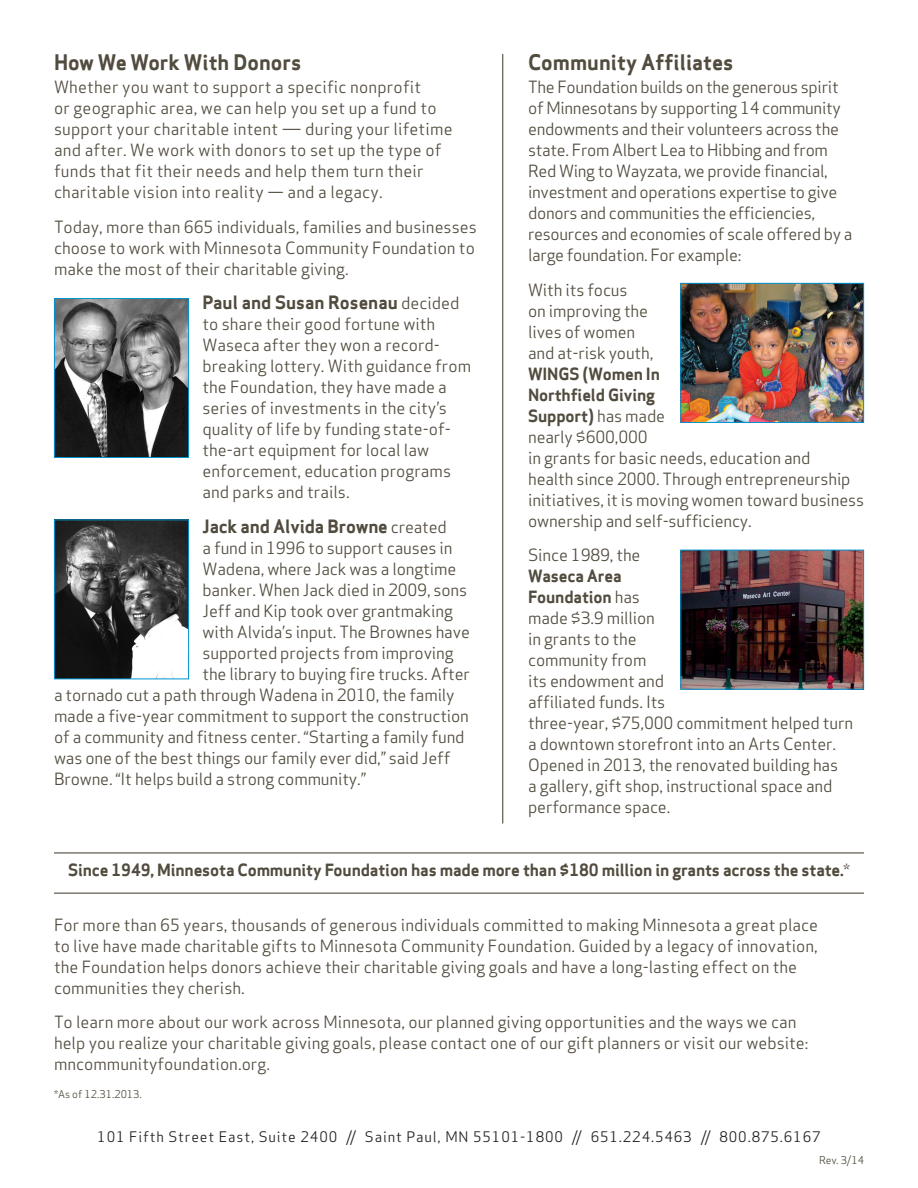
<style>
.page{position:relative;width:918px;height:1188px;background:#fff}
.page>*{position:absolute;margin:0;border:0;box-sizing:border-box;transform-origin:0 0}
.Brown_subhead{font:21px "Apex Sans Bold T";color:#524c3f}
.Body{font:18px "Apex Sans Bold T";letter-spacing:-.005em;color:#524c3f}
.Body-2{font:16.5px/21px "Apex Sans";letter-spacing:-.01em;color:#524c3f}
.Body-3{font:16.5px/21px "Apex Sans";letter-spacing:.01em;color:#524c3f}
.t1{font:16.5px "Apex Sans Bold T";letter-spacing:-.01em;color:#524c3f}
.t2{font:14.25px "Apex Sans";letter-spacing:.06em;color:#231f20}
.Body-4{font:10.5px "Apex Sans";color:#524c3f}
.Brown_subhead-2{font:10.5px "Apex Sans";color:#524c3f}
.s1{font-family:"Apex Sans";font-size:16.5px}
.s2{font-family:"Apex Sans Bold T"}
.s3{font-family:"Apex Sans Bold ST"}
.s4{font-family:"Apex Sans"}
</style>
<div class="page">
<hr style="left:502px;top:54px;width:1px;height:770px;background:#524c3f">
<img style="left:682px;top:285px;width:180px;height:136px">
<div style="left:680px;top:283px;width:184px;height:140px;border:1px solid #0093d0"></div>
<img style="left:682px;top:552px;width:180px;height:136px">
<div style="left:680px;top:550px;width:184px;height:140px;border:1px solid #0093d0"></div>
<img style="left:56px;top:300px;width:131px;height:156px">
<div style="left:54px;top:298px;width:135px;height:160px;border:1px solid #0093d0"></div>
<img style="left:56px;top:521px;width:131px;height:156px">
<div style="left:54px;top:519px;width:135px;height:160px;border:1px solid #0093d0"></div>
<hr style="left:54px;top:852px;width:810px;height:2px;background:#524c3f">
<hr style="left:54px;top:893px;width:810px;height:1px;background:#524c3f">
<p class="Brown_subhead" style="left:54px;top:48px;width:249px">How We Work With Donors</p>
<p class="Body-3" style="left:54px;top:75px;width:400px">Whether you want to support a specific nonprofit<br>or geographic area, we can help you set up a fund to support your charitable intent ― during your lifetime and after. We work with donors to set up the type of funds that fit their needs and help them turn their charitable vision into reality — and a legacy.</p>
<p class="Body-2" style="left:54px;top:215px;width:424px;text-align:justify">Today, more than 665 individuals, families and businesses choose to work with Minnesota Community Foundation to make the most of their charitable giving.</p>
<p class="Body" style="left:202px;top:291px;width:258px">Paul and Susan Rosenau <span class="s1">decided</span></p>
<p class="Body-2" style="left:202px;top:312px;width:270px">to share their good fortune with<br>Waseca after they won a record&shy;breaking lottery. With guidance from the Foundation, they have made a series of investments in the city’s quality of life by funding state-of&shy;the-art equipment for local law enforcement, education programs and parks and trails.</p>
<p class="Body" style="left:202px;top:515px;width:246px">Jack and Alvida Browne <span class="s1">created</span></p>
<p class="Body-2" style="left:202px;top:536px;width:252px">a fund in 1996 to support causes in</p>
<p class="Body-2" style="left:202px;top:557px;width:255px">Wadena, where Jack was a longtime</p>
<p class="Body-2" style="left:202px;top:578px;width:266px">banker. When Jack died in 2009, sons</p>
<p class="Body-2" style="left:202px;top:599px;width:252px">Jeff and Kip took over grantmaking</p>
<p class="Body-2" style="left:202px;top:620px;width:269px">with Alvida’s input. The Brownes have</p>
<p class="Body-2" style="left:202px;top:641px;width:253px">supported projects from improving</p>
<p class="Body-2" style="left:202px;top:662px;width:269px">the library to buying fire trucks. After</p>
<p class="Body-2" style="left:54px;top:683px;width:402px">a tornado cut a path through Wadena in 2010, the family</p>
<p class="Body-2" style="left:54px;top:704px;width:417px">made a five-year commitment to support the construction</p>
<p class="Body-2" style="left:54px;top:725px;width:412px">of a community and fitness center. “Starting a family fund</p>
<p class="Body-2" style="left:54px;top:746px;width:398px">was one of the best things our family ever did,” said Jeff</p>
<p class="Body-2" style="left:54px;top:767px;width:313px">Browne. “It helps build a strong community.”</p>
<p class="Brown_subhead" style="left:528px;top:48px;width:207px">Community Affiliates</p>
<p class="Body-2" style="left:528px;top:75px;width:326px">The Foundation builds on the generous spirit of Minnesotans by supporting 14 community endowments and their volunteers across the state. From Albert Lea to Hibbing and from Red Wing to Wayzata, we provide financial, investment and operations expertise to give donors and communities the efficiencies, resources and economies of scale offered by a large foundation. For example:</p>
<p class="Body-2" style="left:528px;top:278px;width:338px">With its focus<br>on improving the<br>lives of women<br>and at-risk youth,<br><span class="s2">WINGS (Women In<br>Northfield Giving<br>Support)</span> has made<br>nearly $600,000<br>in grants for basic needs, education and<br>health since 2000. Through entrepreneurship initiatives, it is moving women toward business ownership and self-sufficiency.</p>
<p class="Body-2" style="left:528px;top:543px;width:327px">Since 1989, the<br><span class="s3">Waseca Area<br>Foundation</span> has<br>made $3.9 million<br>in grants to the<br>community from<br>its endowment and<br>affiliated funds. Its<br>three-year, $75,000 commitment helped turn a downtown storefront into an Arts Center.<br>Opened in 2013, the renovated building has<br>a gallery, gift shop, instructional space and performance space.</p>
<p class="t1" style="left:68px;top:860px;width:783px">Since 1949, Minnesota Community Foundation has made more than $180 million in grants across the state.<span class="s4">*</span></p>
<p class="Body-2" style="left:54px;top:912px;width:766px">For more than 65 years, thousands of generous individuals committed to making Minnesota a great place to live have made charitable gifts to Minnesota Community Foundation. Guided by a legacy of innovation, the Foundation helps donors achieve their charitable giving goals and have a long-lasting effect on the communities they cherish.</p>
<p class="Body-2" style="left:54px;top:1010px;width:756px">To learn more about our work across Minnesota, our planned giving opportunities and the ways we can help you realize your charitable giving goals, please contact one of our gift planners or visit our website: mncommunityfoundation.org.</p>
<p class="Body-4" style="left:54px;top:1085px;width:89px">*As of 12.31.2013.</p>
<p class="t2" style="left:97px;top:1125px;width:725px">101 Fifth Street East, Suite 2400 // Saint Paul, MN 55101-1800 // 651.224.5463 // 800.875.6167</p>
<p class="Brown_subhead-2" style="left:819px;top:1151px;width:46px">Rev. 3/14</p>
</div>
